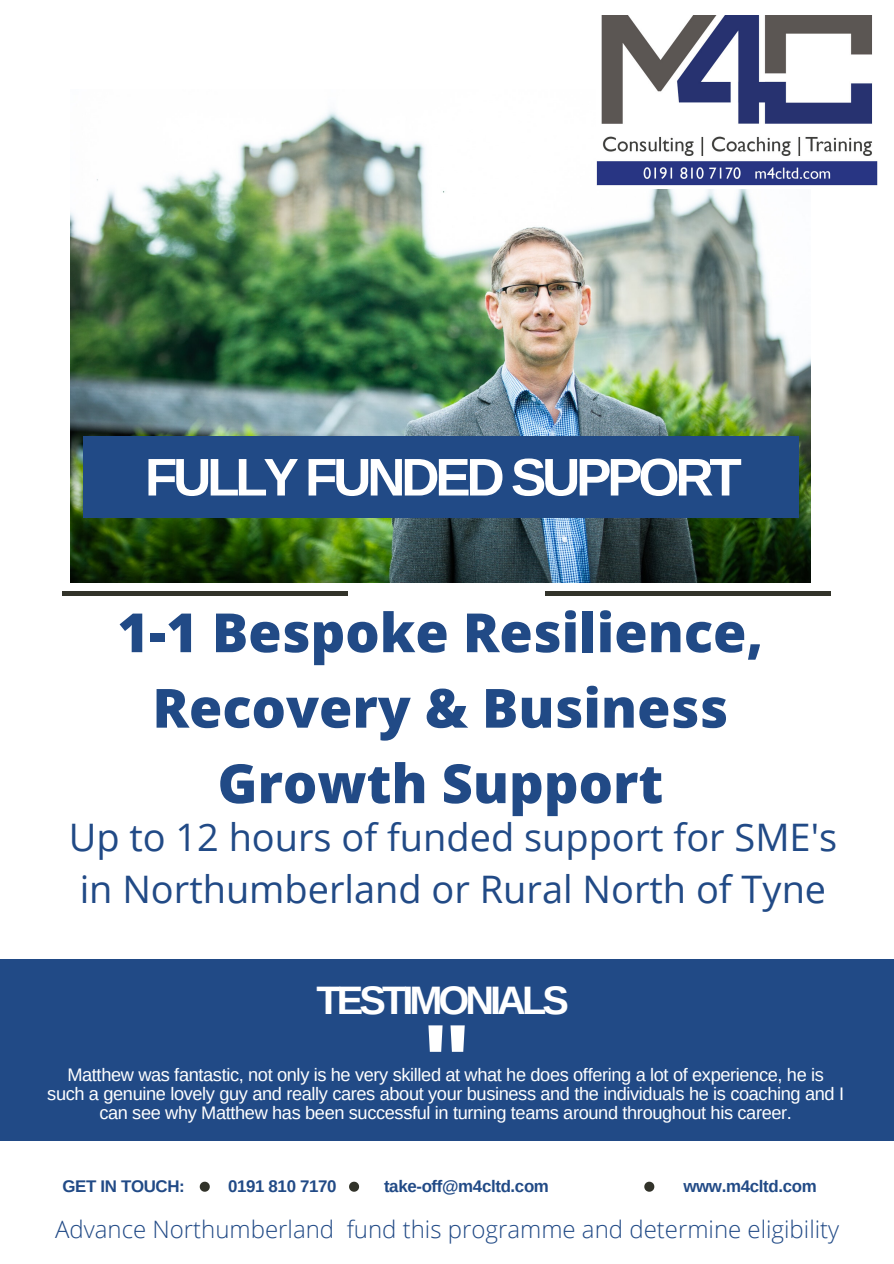
<style>
.page{position:relative;width:894px;height:1264px;background:#fff}
.page>*{position:absolute;margin:0;border:0;box-sizing:border-box;transform-origin:0 0}
.t1{font:700 105.9px "Arimo";color:#fff}
.t2{font:800 54px/75.4px "Open Sans";color:#214a86;text-align:center}
.t3{font:700 52.95px "Arimo";letter-spacing:-.08em;color:#fff}
.t4{font:700 39.75px "Arimo";letter-spacing:-.1em;color:#fff}
.t5{font:37.95px/52.2px "Open Sans";color:#214a86}
.t6{font:300 24px "Open Sans";color:#214a86}
.t7{font:18.15px/19.2px "Arimo";letter-spacing:-.02em;color:#fff;text-align:center}
.t8{font:700 16.8px "Arimo";letter-spacing:-.02em;color:#214a86}
</style>
<div class="page">
<img style="left:70px;top:110px;width:740px;height:473px">
<img style="left:596px;top:15px;width:281px;height:174px">
<div style="left:83px;top:436px;width:715px;height:81px;background:#214a86"></div>
<div style="left:0;top:959px;width:893px;height:180px;background:#214a86"></div>
<hr style="left:62px;top:592px;width:285px;height:3px;background:#32332a">
<hr style="left:545px;top:592px;width:285px;height:3px;background:#32332a">
<svg style="left:200px;top:1181px;width:10px;height:10px"></svg>
<svg style="left:349px;top:1181px;width:10px;height:10px"></svg>
<svg style="left:644px;top:1181px;width:10px;height:10px"></svg>
<h3 class="t3" style="left:145px;top:447px;width:598px">FULLY FUNDED SUPPORT</h3>
<h2 class="t2" style="left:117px;top:593px;width:647px">1-1 Bespoke Resilience,<br>Recovery &amp; Business<br>Growth Support</h2>
<h3 class="t5" style="left:69px;top:810px;width:769px">Up to 12 hours of funded support for SME's in Northumberland or Rural North of Tyne</h3>
<h3 class="t4" style="left:316px;top:977px;width:253px">TESTIMONIALS</h3>
<h1 class="t1" style="left:421px;top:1002px;width:52px">"</h1>
<p class="t7" style="left:47px;top:1084px;width:798px">such a genuine lovely guy and really cares about your business and the individuals he is coaching and I can see why Matthew has been successful in turning teams around throughout his career.</p>
<p class="t7" style="left:67px;top:1064px;width:757px">Matthew was fantastic, not only is he very skilled at what he does offering a lot of experience, he is</p>
<p class="t8" style="left:62px;top:1177px;width:124px">GET IN TOUCH:</p>
<p class="t8" style="left:228px;top:1177px;width:110px">0191 810 7170</p>
<p class="t8" style="left:384px;top:1177px;width:166px">take-off@m4cltd.com</p>
<p class="t8" style="left:683px;top:1177px;width:135px">www.m4cltd.com</p>
<h3 class="t6" style="left:55px;top:1212px;width:785px">Advance Northumberland fund this programme and determine eligibility</h3>
</div>
